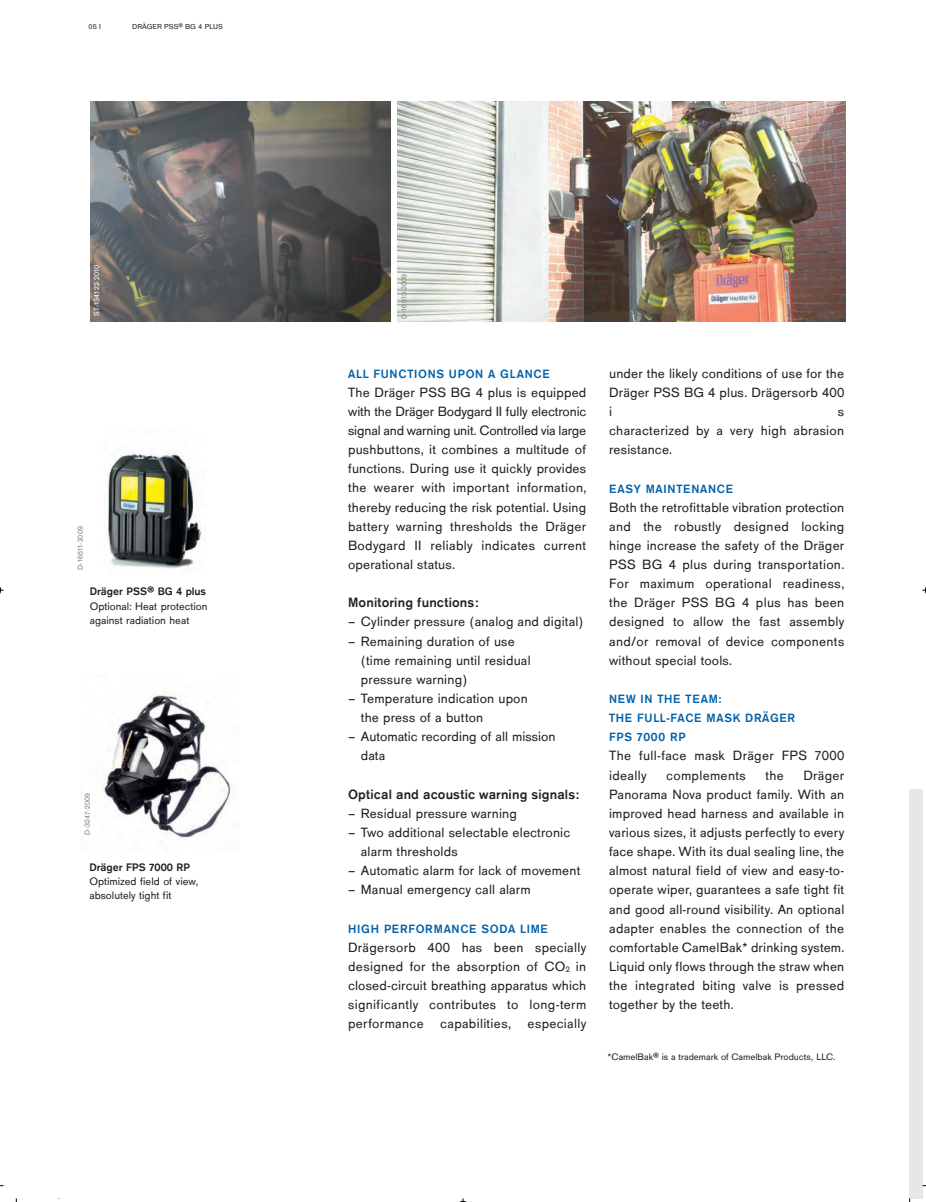
<style>
.page{position:relative;width:926px;height:1202px;background:#fff}
.page>*{position:absolute;margin:0;border:0;box-sizing:border-box;transform-origin:0 0}
.t1{font:13.8px/19.2px "Draeger San";letter-spacing:.01em;color:#231f20;text-align:justify}
.t2{font:700 13.8px "Draeger San";letter-spacing:.01em;color:#231f20}
.t3{font:700 12.3px/19.2px "Draeger San";letter-spacing:.055em;color:#0161aa}
.t4{font:11.25px/14.2px "Draeger San";color:#231f20}
.t5{font:700 11.25px "Draeger San";color:#231f20}
.t6{font:9.75px "Draeger San Tab";color:#231f20}
.t7{font:7.5px "Draeger San";letter-spacing:.025em;color:#808285}
.t8{font:7.5px "Draeger San Tab";color:#231f20}
.t9{font:7.5px "Draeger San";letter-spacing:.025em;color:#fff}
</style>
<div class="page">
<img style="left:90px;top:101px;width:300px;height:220px">
<img style="left:397px;top:101px;width:448px;height:220px">
<img style="left:107px;top:452px;width:98px;height:117px">
<img style="left:102px;top:692px;width:130px;height:146px">
<div style="left:909px;top:789px;width:13px;height:409px;background:#e6e7e9"></div>
<svg style="left:459px;top:1198px;width:8px;height:4px"></svg>
<svg style="left:0;top:586px;width:4px;height:8px"></svg>
<svg style="left:922px;top:586px;width:4px;height:8px"></svg>
<p class="t8" style="left:89px;top:22px;width:14px">05 I</p>
<p class="t8" style="left:132px;top:22px;width:92px">DRÄGER PSS® BG 4 PLUS</p>
<p class="t9" style="left:92px;top:316px;width:52px;rotate:-90deg">ST-134122-2010</p>
<p class="t7" style="left:76px;top:570px;width:45px;rotate:-90deg">D-16511-2009</p>
<p class="t5" style="left:90px;top:584px;width:118px">Dräger PSS® BG 4 plus</p>
<p class="t4" style="left:90px;top:598px;width:119px">Optional: Heat protection against radiation heat</p>
<p class="t7" style="left:82px;top:835px;width:44px;rotate:-90deg">D-3247-2009</p>
<p class="t5" style="left:89px;top:860px;width:102px">Dräger FPS 7000 RP</p>
<p class="t4" style="left:89px;top:873px;width:110px">Optimized field of view, absolutely tight fit</p>
<p class="t7" style="left:399px;top:319px;width:46px;rotate:-90deg">D-16513-2009</p>
<p class="t3" style="left:348px;top:363px;width:203px">ALL FUNCTIONS UPON A GLANCE</p>
<p class="t1" style="left:348px;top:382px;width:240px">The Dräger PSS BG 4 plus is equipped with the Dräger Bodygard II fully electronic signal and warning unit. Controlled via large pushbuttons, it combines a multitude of functions. During use it quickly provides the wearer with important information, thereby reducing the risk potential. Using battery warning thresholds the Dräger Bodygard II reliably indicates current operational status.</p>
<p class="t2" style="left:348px;top:594px;width:132px">Monitoring functions:</p>
<p class="t1" style="left:348px;top:612px;width:237px">– Cylinder pressure (analog and digital)</p>
<p class="t1" style="left:361px;top:631px;width:171px;text-align:left;text-indent:-13px">– Remaining duration of use (time remaining until residual pressure warning)</p>
<p class="t1" style="left:361px;top:688px;width:168px;text-indent:-13px">– Temperature indication upon the press of a button</p>
<p class="t1" style="left:361px;top:726px;width:196px;text-indent:-13px">– Automatic recording of all mission data</p>
<p class="t2" style="left:348px;top:785px;width:233px">Optical and acoustic warning signals:</p>
<p class="t1" style="left:348px;top:803px;width:170px">– Residual pressure warning</p>
<p class="t1" style="left:361px;top:822px;width:211px;text-indent:-13px">– Two additional selectable electronic alarm thresholds</p>
<p class="t1" style="left:348px;top:860px;width:234px">– Automatic alarm for lack of movement</p>
<p class="t1" style="left:348px;top:880px;width:184px">– Manual emergency call alarm</p>
<p class="t3" style="left:348px;top:918px;width:201px">HIGH PERFORMANCE SODA LIME</p>
<p class="t1" style="left:348px;top:937px;width:240px">Drägersorb 400 has been specially designed for the absorption of CO<sub>2</sub> in closed-circuit breathing apparatus which significantly contributes to long-term performance capabilities, especially</p>
<p class="t1" style="left:609px;top:363px;width:237px">under the likely conditions of use for the Dräger PSS BG 4 plus. Drägersorb 400 i</p>
<p class="t1" style="left:609px;top:401px;width:237px;text-indent:229px">s characterized by a very high abrasion resistance.</p>
<p class="t3" style="left:609px;top:478px;width:125px">EASY MAINTENANCE</p>
<p class="t1" style="left:609px;top:497px;width:237px">Both the retrofittable vibration protection and the robustly designed locking hinge increase the safety of the Dräger PSS BG 4 plus during transportation.<br>For maximum operational readiness, the Dräger PSS BG 4 plus has been designed to allow the fast assembly and/or removal of device components without special tools.</p>
<p class="t3" style="left:609px;top:689px;width:187px">NEW IN THE TEAM:<br>THE FULL-FACE MASK DRÄGER<br>FPS 7000 RP</p>
<p class="t1" style="left:609px;top:746px;width:237px">The full-face mask Dräger FPS 7000 ideally</p>
<p class="t1" style="left:609px;top:765px;width:237px;text-indent:194px">Dräger Panorama Nova product family. With an improved head harness and available in various sizes, it adjusts perfectly to every face shape. With its dual sealing line, the almost natural field of view and easy-to&shy;operate wiper, guarantees a safe tight fit and good all-round visibility. An optional adapter enables the connection of the comfortable CamelBak* drinking system.<br>Liquid only flows through the straw when the integrated biting valve is pressed together by the teeth.</p>
<p class="t1" style="left:666px;top:765px;width:81px">complements</p>
<p class="t1" style="left:765px;top:765px;width:20px">the</p>
<p class="t6" style="left:607px;top:1051px;width:230px">*CamelBak® is a trademark of Camelbak Products, LLC.</p>
</div>
